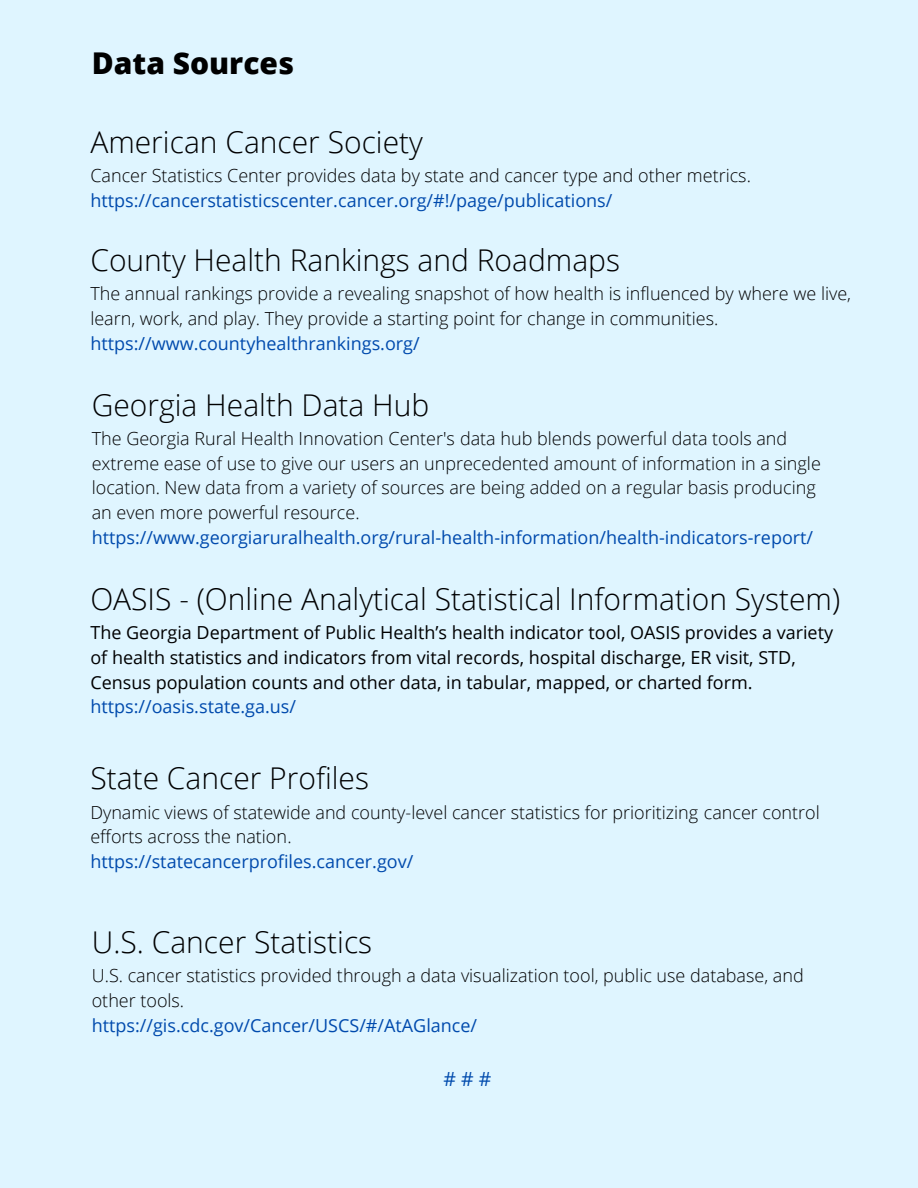
<style>
.page{position:relative;width:918px;height:1188px;background:#dff5ff}
.page>*{position:absolute;margin:0;border:0;box-sizing:border-box;transform-origin:0 0}
.t1{font:300 30px "Open Sans";color:#000}
.t2{font:800 30px "Open Sans";color:#000}
.t3{font:19.5px "Open Sans";color:#004aad}
.t4{font:300 18px/24.8px "Open Sans";color:#000}
.t5{font:18px "Open Sans";color:#004aad}
.t6{font:18px/24.8px "Open Sans";color:#000}
</style>
<div class="page">
<h1 class="t2" style="left:92px;top:42px;width:204px">Data Sources</h1>
<h1 class="t1" style="left:90px;top:121px;width:334px">American Cancer Society</h1>
<p class="t4" style="left:90px;top:163px;width:662px">Cancer Statistics Center provides data by state and cancer type and other metrics.</p>
<p class="t5" style="left:90px;top:188px;width:524px">https://cancerstatisticscenter.cancer.org/#!/page/publications/</p>
<h1 class="t1" style="left:90px;top:239px;width:531px">County Health Rankings and Roadmaps</h1>
<p class="t4" style="left:90px;top:281px;width:762px">The annual rankings provide a revealing snapshot of how health is influenced by where we live, learn, work, and play. They provide a starting point for change in communities.</p>
<p class="t5" style="left:90px;top:330px;width:331px">https://www.countyhealthrankings.org/</p>
<h1 class="t1" style="left:92px;top:383px;width:339px">Georgia Health Data Hub</h1>
<p class="t4" style="left:92px;top:425px;width:731px">The Georgia Rural Health Innovation Center's data hub blends powerful data tools and extreme ease of use to give our users an unprecedented amount of information in a single location. New data from a variety of sources are being added on a regular basis producing an even more powerful resource.</p>
<p class="t5" style="left:92px;top:525px;width:723px">https://www.georgiaruralhealth.org/rural-health-information/health-indicators-report/</p>
<h1 class="t1" style="left:90px;top:578px;width:751px">OASIS - (Online Analytical Statistical Information System)</h1>
<p class="t6" style="left:90px;top:620px;width:744px">The Georgia Department of Public Health’s health indicator tool, OASIS provides a variety of health statistics and indicators from vital records, hospital discharge, ER visit, STD,<br>Census population counts and other data, in tabular, mapped, or charted form.</p>
<p class="t5" style="left:90px;top:694px;width:207px">https://oasis.state.ga.us/</p>
<h1 class="t1" style="left:90px;top:757px;width:280px">State Cancer Profiles</h1>
<p class="t4" style="left:90px;top:799px;width:731px">Dynamic views of statewide and county-level cancer statistics for prioritizing cancer control efforts across the nation.</p>
<p class="t5" style="left:90px;top:849px;width:324px">https://statecancerprofiles.cancer.gov/</p>
<h1 class="t1" style="left:92px;top:921px;width:282px">U.S. Cancer Statistics</h1>
<p class="t4" style="left:92px;top:963px;width:713px">U.S. cancer statistics provided through a data visualization tool, public use database, and other tools.</p>
<p class="t5" style="left:92px;top:1013px;width:387px">https://gis.cdc.gov/Cancer/USCS/#/AtAGlance/</p>
<p class="t3" style="left:443px;top:1065px;width:49px">###</p>
</div>
